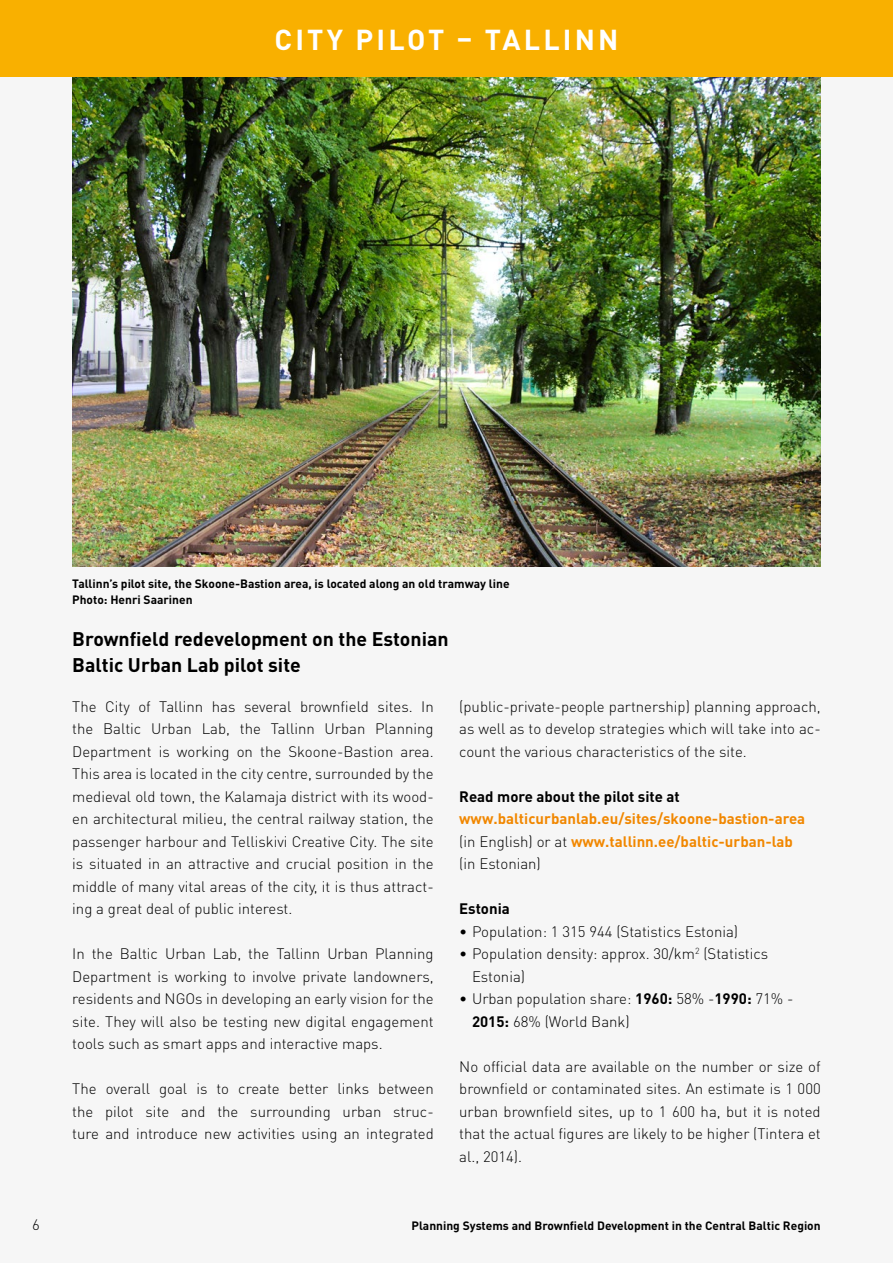
<style>
.page{position:relative;width:893px;height:1263px;background:#f6f6f6}
.page>*{position:absolute;margin:0;border:0;box-sizing:border-box;transform-origin:0 0}
.t1{font:700 28.5px "DIN Pro";letter-spacing:.11em;color:#fff}
.t2{font:700 19.5px/25.5px "DIN Pro";color:#000}
.t3{font:300 15px/22.5px "DIN Pro";color:#000;text-align:justify}
.t4{font:700 15px/22.5px "DIN Pro";color:#f18700}
.t5{font:700 15px "DIN Pro";color:#000}
.t6{font:700 12px/16.5px "DIN Pro";color:#000}
.s1{font-weight:300;color:#000}
.s2{font-weight:700}
</style>
<div class="page">
<img style="left:72px;top:77px;width:749px;height:489px">
<div style="left:0;top:0;width:893px;height:77px;background:#f9b000"></div>
<h1 class="t1" style="left:275px;top:21px;width:345px">CITY PILOT – TALLINN</h1>
<p class="t6" style="left:72px;top:575px;width:439px">Tallinn’s pilot site, the Skoone-Bastion area, is located along an old tramway line<br>Photo: Henri Saarinen</p>
<h2 class="t2" style="left:72px;top:626px;width:378px">Brownfield redevelopment on the Estonian<br>Baltic Urban Lab pilot site</h2>
<p class="t3" style="left:72px;top:694px;width:363px">The City of Tallinn has several brownfield sites. In the Baltic Urban Lab, the Tallinn Urban Planning Department is working on the Skoone-Bastion area.<br>This area is located in the city centre, surrounded by the medieval old town, the Kalamaja district with its wood&shy;en architectural milieu, the central railway station, the passenger harbour and Telliskivi Creative City. The site is situated in an attractive and crucial position in the middle of many vital areas of the city, it is thus attract&shy;ing a great deal of public interest.</p>
<p class="t3" style="left:72px;top:942px;width:363px">In the Baltic Urban Lab, the Tallinn Urban Planning Department is working to involve private landowners, residents and NGOs in developing an early vision for the site. They will also be testing new digital engagement tools such as smart apps and interactive maps.</p>
<p class="t3" style="left:72px;top:1077px;width:363px">The overall goal is to create better links between the pilot site and the surrounding urban struc&shy;ture and introduce new activities using an integrated</p>
<p class="t3" style="left:459px;top:694px;width:363px">(public-private-people partnership) planning approach, as well as to develop strategies which will take into ac&shy;count the various characteristics of the site.</p>
<p class="t5" style="left:459px;top:786px;width:222px">Read more about the pilot site at</p>
<p class="t4" style="left:459px;top:807px;width:348px">www.balticurbanlab.eu/sites/skoone-bastion-area <span class="s1">(in English) or at</span> www.tallinn.ee/baltic-urban-lab <span class="s1">(in Estonian)</span></p>
<p class="t5" style="left:459px;top:899px;width:52px">Estonia</p>
<p class="t3" style="left:459px;top:919px;width:280px">• Population: 1 315 944 (Statistics Estonia)</p>
<p class="t3" style="left:472px;top:942px;width:298px;text-indent:-13px">• Population density: approx. 30/km<sup>2</sup> (Statistics<br>Estonia)</p>
<p class="t3" style="left:472px;top:987px;width:323px;text-indent:-13px">• Urban population share: <span class="s2">1960:</span> 58% -<span class="s2">1990:</span> 71% -<br><span class="s2">2015:</span> 68% (World Bank)</p>
<p class="t3" style="left:459px;top:1054px;width:363px">No official data are available on the number or size of brownfield or contaminated sites. An estimate is 1 000 urban brownfield sites, up to 1 600 ha, but it is noted that the actual figures are likely to be higher (Tintera et al., 2014).</p>
<p class="t3" style="left:32px;top:1212px;width:9px">6</p>
<p class="t6" style="left:411px;top:1216px;width:411px">Planning Systems and Brownfield Development in the Central Baltic Region</p>
</div>
